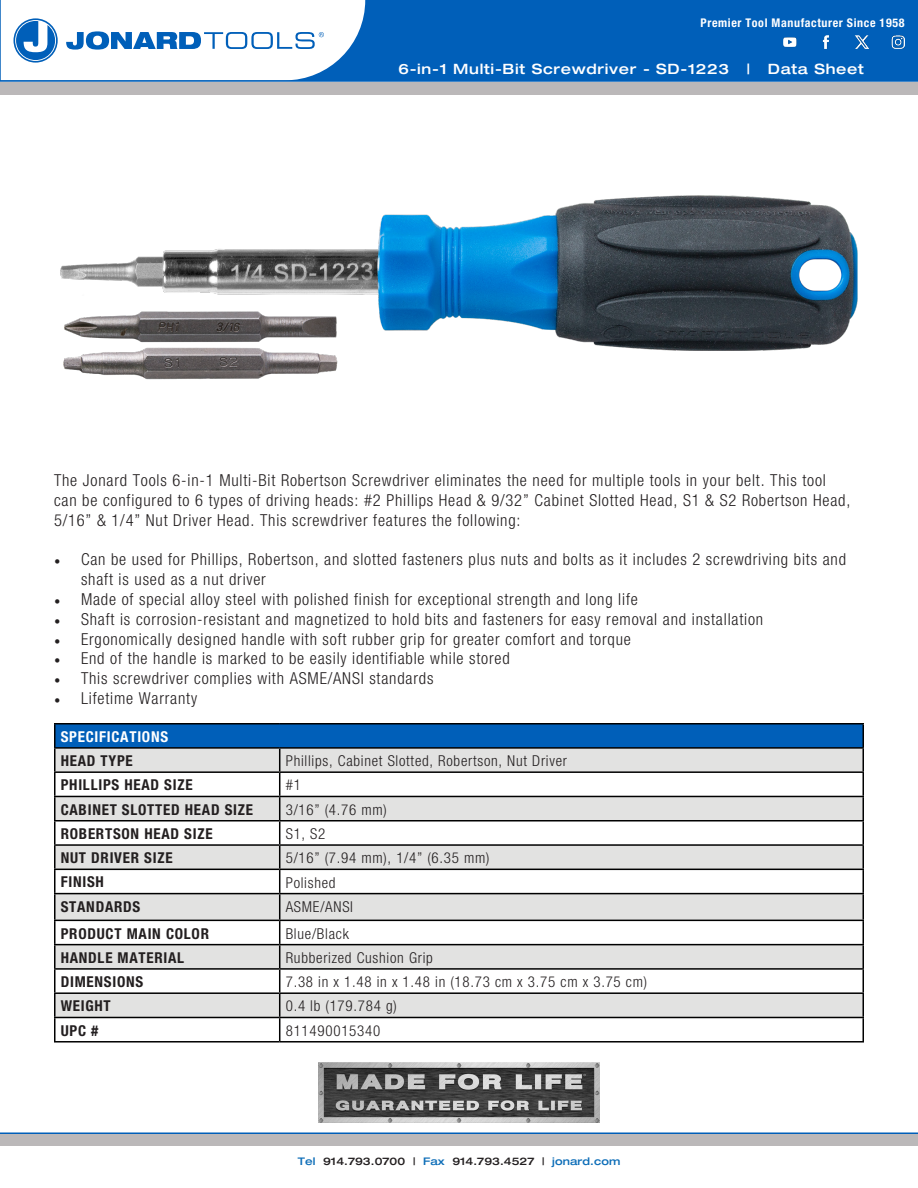
<style>
.page{position:relative;width:918px;height:1188px;background:#fff}
.page>*{position:absolute;margin:0;border:0;box-sizing:border-box;transform-origin:0 0}
.t1{font:300 condensed 16.5px/19.8px "Helvetica Neue";letter-spacing:.05em;color:#231f20}
.t2{font:300 condensed 15px "Helvetica Neue";letter-spacing:.05em;color:#231f20}
.t3{font:700 condensed 15px "Helvetica Neue";letter-spacing:.05em;color:#231f20}
.t4{font:700 condensed 15px "Helvetica Neue";letter-spacing:.05em;color:#fff}
.t5{font:500 expanded 14.25px "Helvetica Neue";letter-spacing:.05em;color:#fff}
.t6{font:700 condensed 12px "Helvetica Neue";letter-spacing:.05em;color:#fff}
.t7{font:500 expanded 10.5px "Helvetica Neue";letter-spacing:.01em;color:#231f20}
.s1{font-family:"Minion Pro";font-weight:400;font-stretch:normal}
.s2{color:#0e6eb8}
</style>
<div class="page">
<div style="left:1px;top:0;width:917px;height:81px;background:#005fb9"></div>
<div style="left:0;top:82px;width:918px;height:12px;background:#bbb8b9"></div>
<div style="left:0;top:1134px;width:918px;height:12px;background:#bbb8b9"></div>
<img style="left:319px;top:1062px;width:280px;height:60px">
<hr style="left:0;top:1132px;width:918px;height:2px;background:#005fb9">
<svg style="left:1px;top:0;width:364px;height:80px;background:#d9e7f4"></svg>
<hr style="left:0;top:80px;width:918px;height:2px;background:#005fb9">
<img style="left:783px;top:35px;width:122px;height:14px">
<div style="left:55px;top:724px;width:808px;height:24px;background:#005fb9"></div>
<svg style="left:56px;top:749px;width:806px;height:268px;fill:#e2e2e1"></svg>
<hr style="left:54px;top:749px;width:2px;height:22px;background:#000">
<hr style="left:54px;top:771px;width:226px;height:2px;background:#000">
<hr style="left:54px;top:773px;width:2px;height:23px;background:#000">
<hr style="left:54px;top:796px;width:226px;height:1px;background:#000">
<hr style="left:54px;top:797px;width:2px;height:23px;background:#000">
<hr style="left:54px;top:820px;width:226px;height:2px;background:#000">
<hr style="left:54px;top:822px;width:2px;height:22px;background:#000">
<hr style="left:54px;top:844px;width:226px;height:2px;background:#000">
<hr style="left:54px;top:846px;width:2px;height:23px;background:#000">
<hr style="left:54px;top:869px;width:226px;height:1px;background:#000">
<hr style="left:54px;top:870px;width:2px;height:23px;background:#000">
<hr style="left:54px;top:893px;width:226px;height:1px;background:#000">
<hr style="left:54px;top:894px;width:2px;height:26px;background:#000">
<hr style="left:54px;top:920px;width:226px;height:1px;background:#000">
<hr style="left:54px;top:921px;width:2px;height:23px;background:#000">
<hr style="left:54px;top:944px;width:226px;height:1px;background:#000">
<hr style="left:54px;top:945px;width:2px;height:23px;background:#000">
<hr style="left:54px;top:968px;width:226px;height:2px;background:#000">
<hr style="left:54px;top:970px;width:2px;height:22px;background:#000">
<hr style="left:54px;top:992px;width:226px;height:2px;background:#000">
<hr style="left:54px;top:994px;width:2px;height:23px;background:#000">
<hr style="left:54px;top:1017px;width:226px;height:1px;background:#000">
<hr style="left:54px;top:1018px;width:2px;height:23px;background:#000">
<hr style="left:54px;top:1041px;width:226px;height:2px;background:#000">
<hr style="left:862px;top:749px;width:2px;height:22px;background:#000">
<hr style="left:280px;top:771px;width:584px;height:2px;background:#000">
<hr style="left:862px;top:773px;width:2px;height:23px;background:#000">
<hr style="left:280px;top:796px;width:584px;height:1px;background:#000">
<hr style="left:862px;top:797px;width:2px;height:23px;background:#000">
<hr style="left:280px;top:820px;width:584px;height:2px;background:#000">
<hr style="left:862px;top:822px;width:2px;height:22px;background:#000">
<hr style="left:280px;top:844px;width:584px;height:2px;background:#000">
<hr style="left:862px;top:846px;width:2px;height:23px;background:#000">
<hr style="left:280px;top:869px;width:584px;height:1px;background:#000">
<hr style="left:862px;top:870px;width:2px;height:23px;background:#000">
<hr style="left:280px;top:893px;width:584px;height:1px;background:#000">
<hr style="left:862px;top:894px;width:2px;height:26px;background:#000">
<hr style="left:280px;top:920px;width:584px;height:1px;background:#000">
<hr style="left:862px;top:921px;width:2px;height:23px;background:#000">
<hr style="left:280px;top:944px;width:584px;height:1px;background:#000">
<hr style="left:862px;top:945px;width:2px;height:23px;background:#000">
<hr style="left:280px;top:968px;width:584px;height:2px;background:#000">
<hr style="left:862px;top:970px;width:2px;height:22px;background:#000">
<hr style="left:280px;top:992px;width:584px;height:2px;background:#000">
<hr style="left:862px;top:994px;width:2px;height:23px;background:#000">
<hr style="left:280px;top:1017px;width:584px;height:1px;background:#000">
<svg style="left:279px;top:749px;width:1px;height:292px"></svg>
<hr style="left:862px;top:1018px;width:2px;height:23px;background:#000">
<hr style="left:280px;top:1041px;width:584px;height:2px;background:#000">
<hr style="left:54px;top:723px;width:226px;height:1px;background:#000">
<hr style="left:54px;top:725px;width:2px;height:22px;background:#000">
<hr style="left:280px;top:723px;width:584px;height:1px;background:#000">
<hr style="left:862px;top:725px;width:2px;height:22px;background:#000">
<hr style="left:54px;top:747px;width:226px;height:2px;background:#000">
<hr style="left:280px;top:747px;width:584px;height:2px;background:#000">
<img style="left:60px;top:195px;width:798px;height:156px">
<img style="left:60px;top:310px;width:302px;height:36px">
<img style="left:60px;top:346px;width:302px;height:34px">
<p class="t6" style="left:701px;top:15px;width:205px">Premier Tool Manufacturer Since 1958</p>
<p class="t5" style="left:398px;top:60px;width:332px">6-in-1 Multi-Bit Screwdriver - SD-1223</p>
<p class="t5" style="left:747px;top:60px;width:5px">|</p>
<p class="t5" style="left:768px;top:60px;width:98px">Data Sheet</p>
<p class="t1" style="left:54px;top:470px;width:798px">The Jonard Tools 6-in-1 Multi-Bit Robertson Screwdriver eliminates the need for multiple tools in your belt. This tool can be configured to 6 types of driving heads: #2 Phillips Head &amp; 9/32” Cabinet Slotted Head, S1 &amp; S2 Robertson Head,<br>5/16” &amp; 1/4” Nut Driver Head. This screwdriver features the following:</p>
<p class="t1" style="left:81px;top:549px;width:767px;text-indent:-27px"><span class="s1">•</span> Can be used for Phillips, Robertson, and slotted fasteners plus nuts and bolts as it includes 2 screwdriving bits and shaft is used as a nut driver</p>
<p class="t1" style="left:54px;top:589px;width:585px"><span class="s1">•</span> Made of special alloy steel with polished finish for exceptional strength and long life</p>
<p class="t1" style="left:54px;top:609px;width:711px"><span class="s1">•</span> Shaft is corrosion-resistant and magnetized to hold bits and fasteners for easy removal and installation</p>
<p class="t1" style="left:54px;top:629px;width:578px"><span class="s1">•</span> Ergonomically designed handle with soft rubber grip for greater comfort and torque</p>
<p class="t1" style="left:54px;top:648px;width:457px"><span class="s1">•</span> End of the handle is marked to be easily identifiable while stored</p>
<p class="t1" style="left:54px;top:668px;width:381px"><span class="s1">•</span> This screwdriver complies with ASME/ANSI standards</p>
<p class="t1" style="left:54px;top:688px;width:145px"><span class="s1">•</span> Lifetime Warranty</p>
<p class="t4" style="left:61px;top:727px;width:109px">SPECIFICATIONS</p>
<p class="t3" style="left:61px;top:752px;width:74px">HEAD TYPE</p>
<p class="t2" style="left:286px;top:752px;width:283px">Phillips, Cabinet Slotted, Robertson, Nut Driver</p>
<p class="t3" style="left:61px;top:776px;width:133px">PHILLIPS HEAD SIZE</p>
<p class="t2" style="left:286px;top:777px;width:17px">#1</p>
<p class="t3" style="left:61px;top:800px;width:194px">CABINET SLOTTED HEAD SIZE</p>
<p class="t2" style="left:286px;top:801px;width:103px">3/16” (4.76 mm)</p>
<p class="t3" style="left:61px;top:824px;width:153px">ROBERTSON HEAD SIZE</p>
<p class="t2" style="left:286px;top:825px;width:41px">S1, S2</p>
<p class="t3" style="left:61px;top:849px;width:113px">NUT DRIVER SIZE</p>
<p class="t2" style="left:286px;top:849px;width:205px">5/16” (7.94 mm), 1/4” (6.35 mm)</p>
<p class="t3" style="left:61px;top:873px;width:45px">FINISH</p>
<p class="t2" style="left:286px;top:874px;width:51px">Polished</p>
<p class="t3" style="left:61px;top:897px;width:81px">STANDARDS</p>
<p class="t2" style="left:286px;top:898px;width:69px">ASME/ANSI</p>
<p class="t3" style="left:61px;top:924px;width:150px">PRODUCT MAIN COLOR</p>
<p class="t2" style="left:286px;top:925px;width:65px">Blue/Black</p>
<p class="t3" style="left:61px;top:948px;width:125px">HANDLE MATERIAL</p>
<p class="t2" style="left:286px;top:949px;width:149px">Rubberized Cushion Grip</p>
<p class="t3" style="left:61px;top:973px;width:84px">DIMENSIONS</p>
<p class="t2" style="left:286px;top:973px;width:363px">7.38 in x 1.48 in x 1.48 in (18.73 cm x 3.75 cm x 3.75 cm)</p>
<p class="t3" style="left:61px;top:997px;width:52px">WEIGHT</p>
<p class="t2" style="left:286px;top:998px;width:113px">0.4 lb (179.784 g)</p>
<p class="t3" style="left:61px;top:1021px;width:39px">UPC #</p>
<p class="t2" style="left:286px;top:1022px;width:96px">811490015340</p>
<p class="t7" style="left:298px;top:1155px;width:324px"><span class="s2">Tel</span> 914.793.0700 | <span class="s2">Fax</span> 914.793.4527 | <span class="s2">jonard.com</span></p>
</div>
